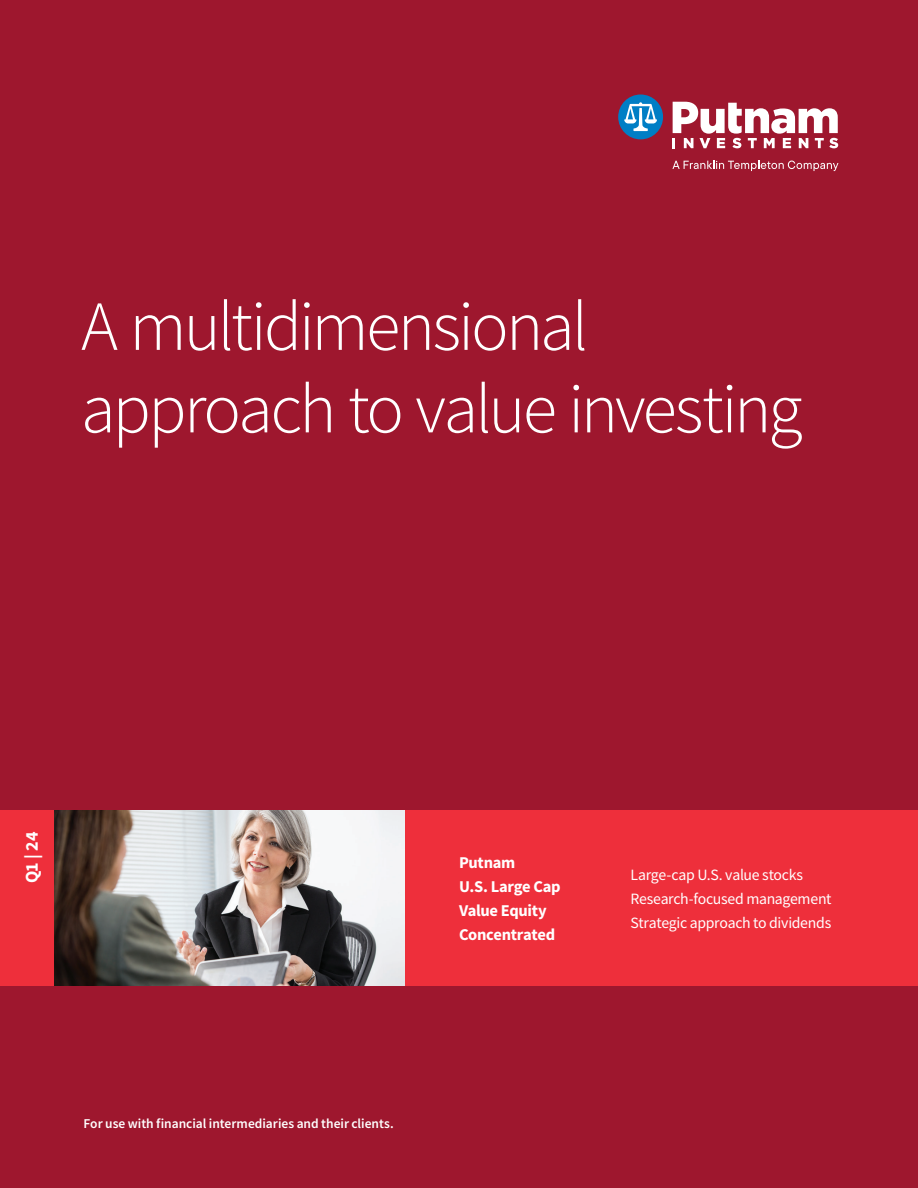
<style>
.page{position:relative;width:918px;height:1188px;background:#fff}
.page>*{position:absolute;margin:0;border:0;box-sizing:border-box;transform-origin:0 0}
.t1{font:300 70.5px/82.5px "Source Sans Pro";letter-spacing:-.045em;color:#fff}
.Quarter{font:700 18px "Source Sans Pro";color:#fff}
.t2{font:700 16.5px/24px "Source Sans Pro";letter-spacing:-.015em;color:#fff}
.t3{font:15.75px/24px "Source Sans Pro";letter-spacing:-.02em;color:#fff}
.Body{font:600 13.5px "Source Sans Pro";color:#fff}
</style>
<div class="page">
<div style="left:0;top:979px;width:918px;height:209px;background:#9e172e"></div>
<div style="left:0;top:0;width:918px;height:810px;background:#9e172e"></div>
<div style="left:0;top:810px;width:918px;height:176px;background:#ee2f3b"></div>
<img style="left:54px;top:810px;width:351px;height:176px">
<svg style="left:672px;top:161px;width:166px;height:10px"></svg>
<svg style="left:618px;top:94px;width:45px;height:45px"></svg>
<svg style="left:672px;top:102px;width:166px;height:46px"></svg>
<h1 class="t1" style="left:81px;top:285px;width:723px">A multidimensional approach to value investing</h1>
<p class="Quarter" style="left:20px;top:883px;width:53px;rotate:-90deg">Q1 | 24</p>
<h2 class="t2" style="left:459px;top:850px;width:103px">Putnam<br>U.S. Large Cap<br>Value Equity<br>Concentrated</h2>
<h2 class="t3" style="left:631px;top:862px;width:202px">Large-cap U.S. value stocks<br>Research-focused management<br>Strategic approach to dividends</h2>
<p class="Body" style="left:84px;top:1114px;width:312px">For use with financial intermediaries and their clients.</p>
</div>
